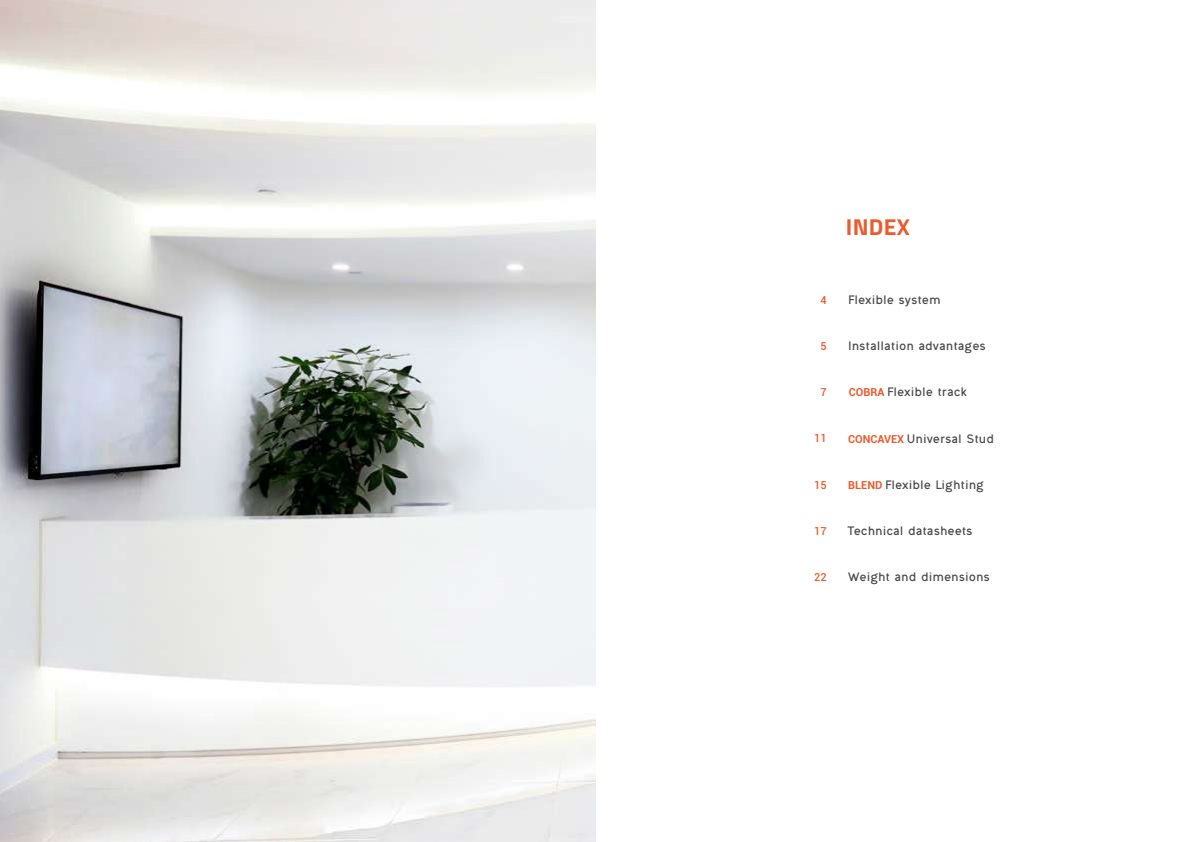
<style>
.page{position:relative;width:1191px;height:842px;background:#fff}
.page>*{position:absolute;margin:0;border:0;box-sizing:border-box;transform-origin:0 0}
.t1{font:700 23px "Titillium Web";letter-spacing:.01em;color:#eb5c2e}
.t2{font:700 11px "Ogonek";color:#474747}
.t3{font:500 11px "Roboto";color:#eb5c2e}
.s1{font-family:"Roboto";color:#eb5c2e}
</style>
<div class="page">
<img style="left:0;top:0;width:595px;height:842px">
<h1 class="t1" style="left:846px;top:209px;width:65px">INDEX</h1>
<p class="t3" style="left:820px;top:292px;width:8px">4</p>
<p class="t3" style="left:820px;top:338px;width:8px">5</p>
<p class="t3" style="left:820px;top:384px;width:8px">7</p>
<p class="t3" style="left:814px;top:431px;width:14px">11</p>
<p class="t3" style="left:814px;top:477px;width:14px">15</p>
<p class="t3" style="left:814px;top:523px;width:14px">17</p>
<p class="t3" style="left:814px;top:569px;width:14px">22</p>
<p class="t2" style="left:848px;top:292px;width:94px">Flexible system</p>
<p class="t2" style="left:848px;top:338px;width:139px">Installation advantages</p>
<p class="t2" style="left:849px;top:384px;width:120px"><span class="s1">COBRA</span> Flexible track</p>
<p class="t2" style="left:848px;top:430px;width:147px"><span class="s1">CONCAVEX</span> Universal Stud</p>
<p class="t2" style="left:848px;top:477px;width:137px"><span class="s1">BLEND</span> Flexible Lighting</p>
<p class="t2" style="left:848px;top:523px;width:126px">Technical datasheets</p>
<p class="t2" style="left:848px;top:569px;width:143px">Weight and dimensions</p>
</div>
